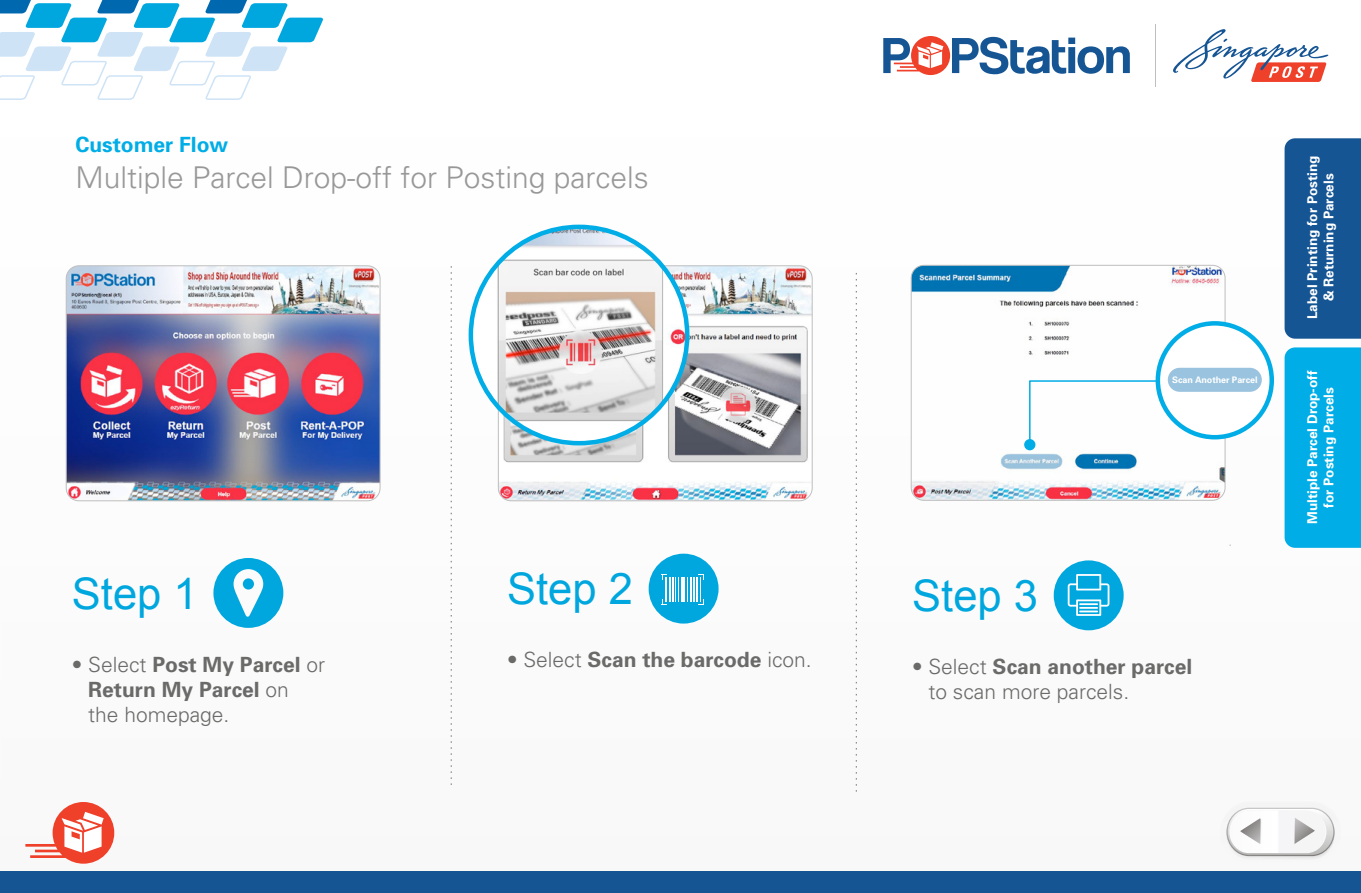
<style>
.page{position:relative;width:1361px;height:893px;background:#fff}
.page>*{position:absolute;margin:0;border:0;box-sizing:border-box;transform-origin:0 0}
.t1{font:43.5px "Arial";color:#00a7de}
.t2{font:300 30px "Univers";color:#989898}
.t3{font:700 21px/25.2px "Univers";color:#6a6a69}
.t4{font:300 21px/25.2px "Univers";color:#6a6a69}
.t5{font:700 21px "Univers";color:#00ade6}
.t6{font:700 13.5px/16.2px "Univers";color:#fff;text-align:center}
.t7{font:700 9px "Univers";letter-spacing:-.01em;color:#fff}
.s1{font-weight:300}
.s2{font-weight:700}
</style>
<div class="page">
<svg style="left:0;top:0;width:323px;height:100px"></svg>
<svg style="left:1173px;top:29px;width:155px;height:53px"></svg>
<hr style="left:1155px;top:24px;width:1px;height:63px;background:#bebebe">
<svg style="left:883px;top:36px;width:247px;height:39px"></svg>
<div style="left:1284px;top:347px;width:77px;height:201px;background:#00ade6"></div>
<div style="left:1284px;top:138px;width:77px;height:201px;background:#165594"></div>
<div style="left:0;top:871px;width:1360px;height:22px;background:#165594"></div>
<svg style="left:25px;top:802px;width:89px;height:62px"></svg>
<div style="left:1220px;top:803px;width:121px;height:61px;background:#f8f8f8;border-radius:30px"></div>
<div style="left:1220px;top:801px;width:121px;height:61px;background:linear-gradient(to right,#f3f2f2,#f1f1f1);border-radius:30px"></div>
<svg style="left:1226px;top:808px;width:108px;height:48px"></svg>
<svg style="left:1226px;top:811px;width:108px;height:49px"></svg>
<svg style="left:1227px;top:809px;width:106px;height:46px"></svg>
<div style="left:1229px;top:810px;width:96px;height:43px;background:#f8f8f9;border-radius:20px"></div>
<svg style="left:1240px;top:818px;width:21px;height:26px"></svg>
<svg style="left:1294px;top:818px;width:21px;height:26px"></svg>
<svg style="left:451px;top:266px;width:1px;height:519px"></svg>
<svg style="left:213px;top:558px;width:70px;height:70px"></svg>
<svg style="left:856px;top:273px;width:1px;height:519px"></svg>
<div style="left:648px;top:554px;width:70px;height:70px;background:#00a7de;border-radius:50%"></div>
<svg style="left:661px;top:574px;width:43px;height:31px"></svg>
<div style="left:1053px;top:560px;width:70px;height:70px;background:#00a7de;border-radius:50%"></div>
<svg style="left:1067px;top:574px;width:42px;height:42px"></svg>
<img style="left:66px;top:266px;width:314px;height:235px">
<div style="left:66px;top:265px;width:314px;height:236px;border:1px solid #bebebe;border-radius:13px"></div>
<img style="left:498px;top:266px;width:314px;height:235px">
<svg style="left:471px;top:228px;width:216px;height:215px"></svg>
<img style="left:490px;top:227px;width:197px;height:216px">
<img style="left:911px;top:265px;width:314px;height:235px">
<div style="left:911px;top:265px;width:314px;height:236px;border:1px solid #bebebe;border-radius:13px"></div>
<div style="left:1158px;top:323px;width:113px;height:114px;background:#fff;border-radius:50%"></div>
<div style="left:1155px;top:321px;width:119px;height:118px;border:4px solid #00ade6;border-radius:50%"></div>
<div style="left:1167px;top:368px;width:94px;height:24px;background:#99c3de;border-radius:12px"></div>
<svg style="left:1028px;top:380px;width:130px;height:66px"></svg>
<div style="left:1024px;top:439px;width:11px;height:11px;background:#00ade6;border-radius:50%"></div>
<h3 class="t5" style="left:75px;top:132px;width:154px">Customer Flow</h3>
<h2 class="t2" style="left:75px;top:159px;width:575px">Multiple Parcel Drop-off for Posting parcels</h2>
<p class="t7" style="left:1172px;top:375px;width:87px">Scan Another Parcel</p>
<h1 class="t1" style="left:507px;top:561px;width:127px">Step 2</h1>
<h1 class="t1" style="left:912px;top:567px;width:127px">Step 3</h1>
<h1 class="t1" style="left:72px;top:565px;width:127px">Step 1</h1>
<h3 class="t3" style="left:88px;top:652px;width:238px;text-indent:-16px"><span class="s1">• Select</span> Post My Parcel <span class="s1">or<br></span>Return My Parcel <span class="s1">on<br>the homepage.</span></h3>
<h3 class="t3" style="left:507px;top:647px;width:306px"><span class="s1">• Select</span> Scan the barcode <span class="s1">icon.</span></h3>
<h3 class="t4" style="left:928px;top:654px;width:265px;text-indent:-16px">• Select <span class="s2">Scan another parcel </span>to scan more parcels.</h3>
<p class="t6" style="left:1304px;top:319px;width:165px;rotate:-90deg">Label Printing for Posting &amp; Returning Parcels</p>
<p class="t6" style="left:1304px;top:524px;width:155px;rotate:-90deg">Multiple Parcel Drop-off for Posting Parcels</p>
</div>
